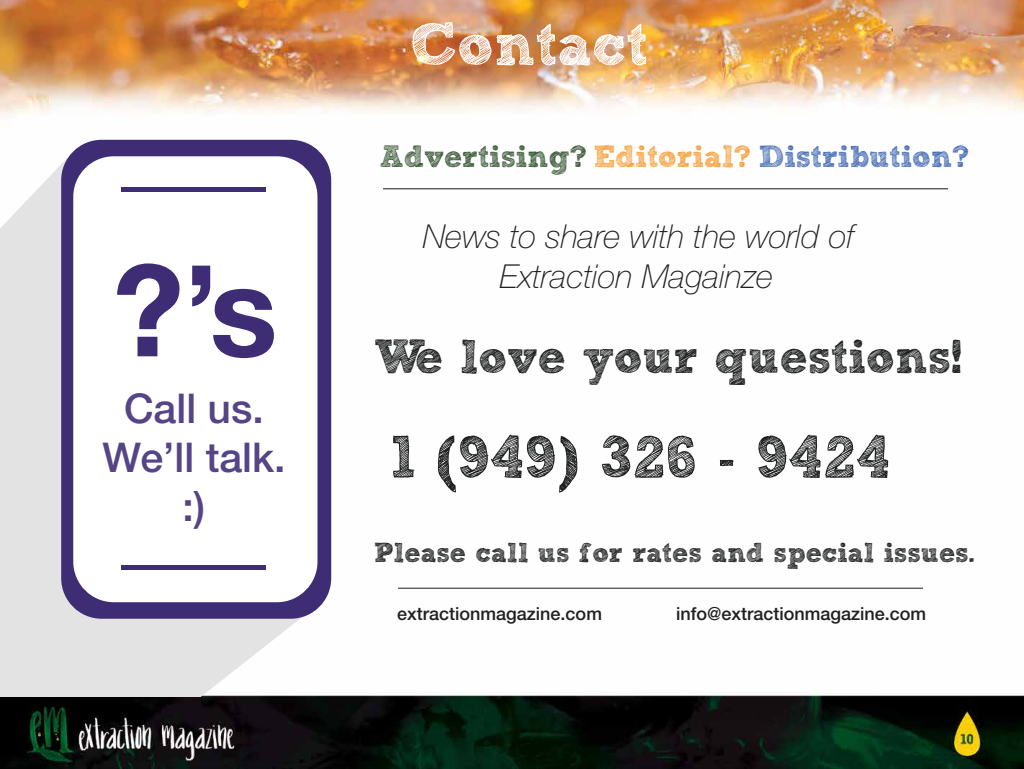
<style>
.page{position:relative;width:1024px;height:769px;background:#fff}
.page>*{position:absolute;margin:0;border:0;box-sizing:border-box;transform-origin:0 0}
.t1{font:60px "Sketch Rockwell";color:#1f2020}
.t2{font:60px "Sketch Rockwell";color:#fff}
.t3{font:47.3px "Sketch Rockwell";color:#1f2020}
.t4{font:500 41px/49.2px "Helvetica Neue LT Std";color:#554486;text-align:center}
.t5{font:italic 100 33px/39.6px "Helvetica Neue LT Std";color:#1f2020;text-align:center}
.t6{font:30.7px "Sketch Rockwell";color:#476db5}
.t7{font:27.3px "Sketch Rockwell";color:#1f2020}
.t8{font:500 18px "Helvetica Neue LT Std";color:#1f2020}
.s1{color:#3b5a39}
.s2{color:#f6a03b}
</style>
<div class="page">
<img style="left:0;top:0;width:1024px;height:768px">
<svg style="left:0;top:156px;width:319px;height:539px;background:#e6e6e6"></svg>
<div style="left:61px;top:140px;width:270px;height:478px;background:#3e2c75;border-radius:40px"></div>
<div style="left:73px;top:156px;width:244px;height:446px;background:#fff;border-radius:40px"></div>
<svg style="left:117px;top:263px;width:62px;height:93px"></svg>
<svg style="left:192px;top:265px;width:82px;height:93px"></svg>
<hr style="left:121px;top:187px;width:144px;height:4px;background:#3e2c75">
<hr style="left:121px;top:565px;width:144px;height:4px;background:#3e2c75">
<hr style="left:383px;top:188px;width:565px;height:1px;background:#1f2020">
<hr style="left:398px;top:587px;width:525px;height:1px;background:#1f2020">
<h3 class="t4" style="left:102px;top:383px;width:185px">Call us.<br>We’ll talk. :)</h3>
<h1 class="t2" style="left:410px;top:11px;width:240px">Contact</h1>
<h3 class="t6" style="left:380px;top:140px;width:591px"><span class="s1">Advertising?</span> <span class="s2">Editorial?</span> Distribution?</h3>
<h3 class="t5" style="left:423px;top:216px;width:433px">News to share with the world of<br>Extraction Magainze</h3>
<h2 class="t3" style="left:374px;top:330px;width:589px">We love your questions!</h2>
<h1 class="t1" style="left:390px;top:424px;width:502px">1 (949) 326 - 9424</h1>
<h3 class="t7" style="left:374px;top:537px;width:602px">Please call us for rates and special issues.</h3>
<p class="t8" style="left:397px;top:602px;width:206px">extractionmagazine.com</p>
<p class="t8" style="left:676px;top:602px;width:252px">info@extractionmagazine.com</p>
</div>
